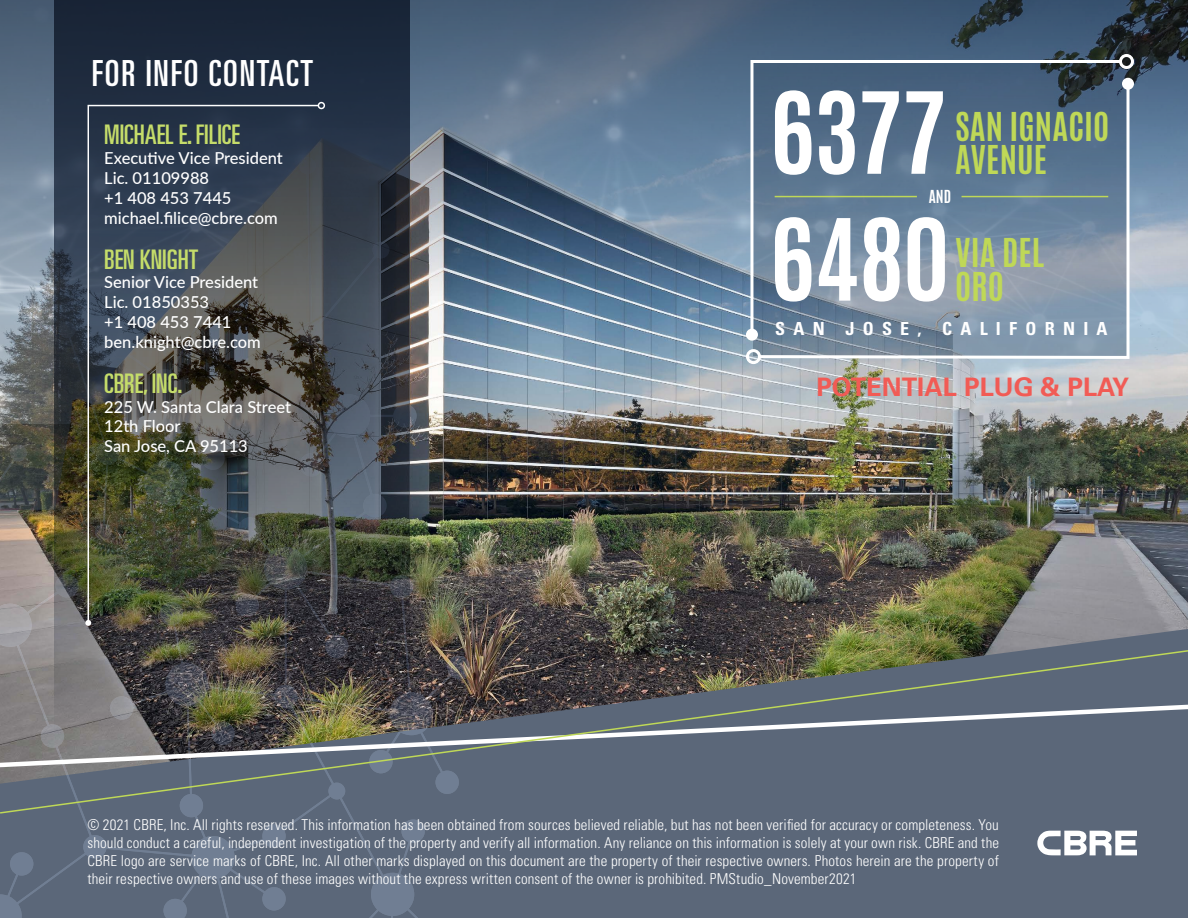
<style>
.page{position:relative;width:1188px;height:918px;background:#fff}
.page>*{position:absolute;margin:0;border:0;box-sizing:border-box;transform-origin:0 0}
.t1{font:700 96px/126.8px "Antonio";letter-spacing:-.005em;color:#fff}
.t2{font:ultra-condensed 36px "Univers LT Std";letter-spacing:.05em;color:#fff}
.t3{font:700 33.15px/33.2px "Antonio";letter-spacing:.005em;color:#bfd857}
.t4{font:ultra-condensed 27px "Univers LT Std";color:#c5dc6a}
.t5{font:700 25.5px "Univers LT Std";color:#f15b55}
.t6{font:700 condensed 18px "Univers LT Std";letter-spacing:.46em;color:#fff}
.t7{font:500 16.5px/19.8px "Lato";color:#fff}
.t8{font:300 condensed 15px/18px "Univers LT Std";letter-spacing:.005em;color:#fff;text-align:justify}
.t9{font:700 15px "Antonio";color:#fff}
</style>
<div class="page">
<div style="left:0;top:624px;width:1188px;height:294px;background:#5b6779"></div>
<svg style="left:1037px;top:831px;width:100px;height:24px"></svg>
<img style="left:471px;top:510px;width:717px;height:137px">
<svg style="left:0;top:510px;width:471px;height:408px"></svg>
<img style="left:0;top:423px;width:1188px;height:87px">
<img style="left:0;top:0;width:1188px;height:423px">
<svg style="left:0;top:647px;width:1188px;height:168px"></svg>
<img style="left:54px;top:0;width:355px;height:731px">
<svg style="left:87px;top:104px;width:233px;height:520px;background:#474d4c"></svg>
<div style="left:318px;top:102px;width:7px;height:7px;border:1px solid #fff;border-radius:50%"></div>
<svg style="left:85px;top:620px;width:6px;height:6px"></svg>
<svg style="left:749px;top:58px;width:375px;height:272px"></svg>
<div style="left:1119px;top:54px;width:15px;height:15px;border:3px solid #fff;border-radius:50%"></div>
<div style="left:746px;top:329px;width:12px;height:12px;background:#fff;border-radius:50%"></div>
<svg style="left:756px;top:81px;width:375px;height:279px;background:#6d8399"></svg>
<div style="left:746px;top:349px;width:15px;height:15px;border:3px solid #fff;border-radius:50%"></div>
<div style="left:1122px;top:78px;width:12px;height:12px;background:#fff;border-radius:50%"></div>
<hr style="left:775px;top:196px;width:142px;height:1px;background:#bfd857">
<hr style="left:962px;top:196px;width:146px;height:1px;background:#bfd857">
<h2 class="t2" style="left:92px;top:53px;width:223px">FOR INFO CONTACT</h2>
<h3 class="t4" style="left:104px;top:119px;width:137px">MICHAEL E. FILICE</h3>
<p class="t7" style="left:104px;top:148px;width:180px">Executive Vice President<br>Lic. 01109988<br>+1 408 453 7445 michael.filice@cbre.com</p>
<h3 class="t4" style="left:104px;top:244px;width:96px">BEN KNIGHT</h3>
<p class="t7" style="left:104px;top:272px;width:158px">Senior Vice President<br>Lic. 01850353<br>+1 408 453 7441 ben.knight@cbre.com</p>
<h3 class="t4" style="left:104px;top:368px;width:80px">CBRE, INC.</h3>
<p class="t7" style="left:104px;top:396px;width:188px">225 W. Santa Clara Street<br>12th Floor<br>San Jose, CA 95113</p>
<h1 class="t1" style="left:770px;top:71px;width:181px">6377<br>6480</h1>
<h3 class="t3" style="left:955px;top:110px;width:156px">SAN IGNACIO<br>AVENUE</h3>
<p class="t9" style="left:929px;top:185px;width:24px">AND</p>
<h3 class="t3" style="left:955px;top:237px;width:91px">VIA DEL<br>ORO</h3>
<p class="t6" style="left:775px;top:318px;width:334px">SAN JOSE, CALIFORNIA</p>
<h3 class="t5" style="left:816px;top:372px;width:314px">POTENTIAL PLUG &amp; PLAY</h3>
<p class="t8" style="left:87px;top:816px;width:913px">© 2021 CBRE, Inc. All rights reserved. This information has been obtained from sources believed reliable, but has not been verified for accuracy or completeness. You should conduct a careful, independent investigation of the property and verify all information. Any reliance on this information is solely at your own risk. CBRE and the CBRE logo are service marks of CBRE, Inc. All other marks displayed on this document are the property of their respective owners. Photos herein are the property of their respective owners and use of these images without the express written consent of the owner is prohibited. PMStudio_November2021</p>
</div>
